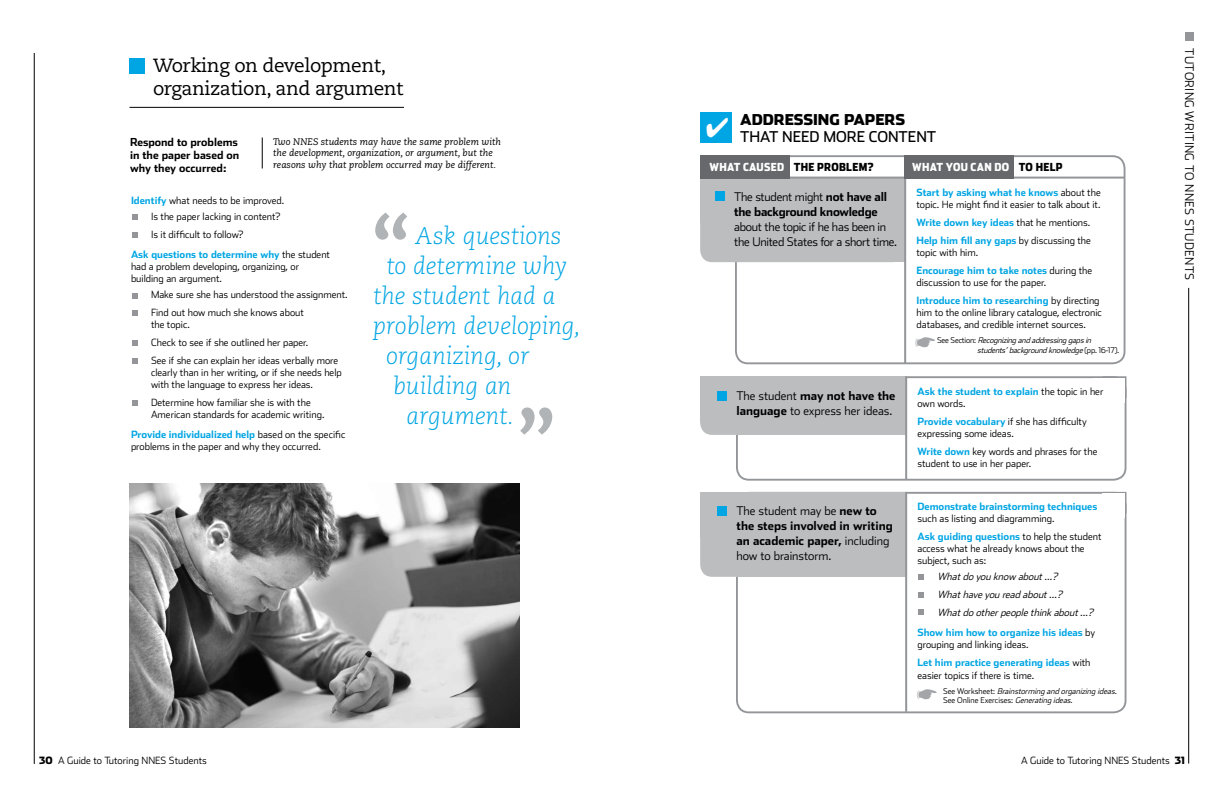
<style>
.page{position:relative;width:1224px;height:792px;background:#fff}
.page>*{position:absolute;margin:0;border:0;box-sizing:border-box;transform-origin:0 0}
.t1{font:700 80px "Caecilia";color:#b1b4b6}
.t2{font:italic 300 24px "Caecilia";color:#00a5e3}
.t3{font:19.1px/22.9px "Caecilia";letter-spacing:-.02em;color:#000}
.t4{font:14.9px "Stainless";color:#000}
.t5{font:900 14.9px "Stainless";color:#000}
.t6{font:700 12px/15px "Stainless";letter-spacing:-.005em;color:#000}
.t7{font:300 12px/15px "Stainless";letter-spacing:-.02em;color:#000}
.t8{font:300 12px/15px "Stainless";color:#000}
.t9{font:700 11px/13px "Stainless";color:#000;text-align:justify}
.t10{font:900 11px "Stainless Cond";color:#fff}
.t11{font:900 11px "Stainless Cond";color:#000}
.t12{font:300 10px/12px "Stainless";color:#000}
.t13{font:700 10px/18px "Stainless";color:#00a5e3}
.t14{font:italic 300 10px/18px "Stainless";color:#000}
.t15{font:italic 9.5px/11.5px "Caecilia";color:#000}
.t16{font:italic 300 8px/9.6px "Stainless";color:#000}
.s1{font-weight:700;color:#00a5e3}
.s2{font-weight:300}
.s3{font-weight:700}
.s4{font-weight:300;color:#000}
.s5{font-style:normal}
.s6{font-weight:900}
</style>
<div class="page">
<div style="left:735px;top:155px;width:390px;height:209px;border:2px solid #939598;border-radius:12px"></div>
<div style="left:700px;top:177px;width:205px;height:85px;background:#bcbdbf;border-radius:12px"></div>
<div style="left:700px;top:177px;width:205px;height:46px;background:#bcbdbf"></div>
<div style="left:735px;top:177px;width:170px;height:85px;background:#bcbdbf"></div>
<hr style="left:700px;top:177px;width:424px;height:2px;background:#939598">
<hr style="left:904px;top:177px;width:2px;height:186px;background:#939598">
<div style="left:715px;top:191px;width:10px;height:10px;background:#00a5e3"></div>
<div style="left:1185px;top:32px;width:9px;height:9px;background:#939598"></div>
<hr style="left:1188px;top:288px;width:1px;height:476px;background:#000">
<div style="left:736px;top:376px;width:390px;height:105px;border:2px solid #939598;border-radius:12px"></div>
<div style="left:700px;top:376px;width:206px;height:59px;background:#bcbdbf;border-radius:12px"></div>
<div style="left:700px;top:376px;width:206px;height:46px;background:#bcbdbf"></div>
<div style="left:736px;top:376px;width:170px;height:59px;background:#bcbdbf"></div>
<hr style="left:905px;top:376px;width:2px;height:103px;background:#939598">
<div style="left:717px;top:391px;width:10px;height:9px;background:#00a5e3"></div>
<div style="left:700px;top:112px;width:31px;height:31px;background:#00a5e3"></div>
<div style="left:1103px;top:376px;width:23px;height:22px;border:2px solid #939598"></div>
<div style="left:1093px;top:378px;width:32px;height:24px;background:#fff"></div>
<div style="left:736px;top:492px;width:390px;height:221px;border:2px solid #939598;border-radius:12px"></div>
<div style="left:700px;top:492px;width:206px;height:85px;background:#bcbdbf;border-radius:12px"></div>
<div style="left:700px;top:492px;width:206px;height:46px;background:#bcbdbf"></div>
<div style="left:736px;top:492px;width:170px;height:85px;background:#bcbdbf"></div>
<hr style="left:905px;top:492px;width:2px;height:220px;background:#939598">
<svg style="left:918px;top:592px;width:6px;height:6px"></svg>
<svg style="left:918px;top:609px;width:6px;height:6px"></svg>
<svg style="left:918px;top:574px;width:6px;height:6px"></svg>
<div style="left:717px;top:506px;width:10px;height:10px;background:#00a5e3"></div>
<div style="left:1098px;top:494px;width:26px;height:24px;background:#fff"></div>
<div style="left:1103px;top:492px;width:23px;height:22px;border:2px solid #939598"></div>
<div style="left:1102px;top:494px;width:23px;height:24px;background:#fff"></div>
<hr style="left:130px;top:107px;width:274px;height:1px;background:#000">
<div style="left:129px;top:58px;width:15px;height:16px;background:#00a5e3"></div>
<hr style="left:262px;top:137px;width:1px;height:31px;background:#000">
<svg style="left:132px;top:214px;width:6px;height:6px"></svg>
<svg style="left:132px;top:232px;width:6px;height:6px"></svg>
<svg style="left:132px;top:293px;width:6px;height:6px"></svg>
<svg style="left:132px;top:310px;width:6px;height:6px"></svg>
<svg style="left:132px;top:340px;width:6px;height:6px"></svg>
<svg style="left:132px;top:358px;width:6px;height:6px"></svg>
<svg style="left:132px;top:400px;width:6px;height:6px"></svg>
<img style="left:129px;top:483px;width:390px;height:245px">
<hr style="left:34px;top:53px;width:1px;height:711px;background:#000">
<div style="left:700px;top:155px;width:90px;height:24px;background:#67686b"></div>
<div style="left:904px;top:155px;width:110px;height:24px;background:#67686b"></div>
<h3 class="t3" style="left:153px;top:54px;width:252px">Working on development, organization, and argument</h3>
<p class="t15" style="left:273px;top:136px;width:229px">Two NNES students may have the same problem with the development, organization, or argument, but the reasons why that problem occurred may be different.</p>
<p class="t9" style="left:130px;top:135px;width:111px">Respond to problems in the paper based on why they occurred:</p>
<p class="t12" style="left:151px;top:192px;width:135px;line-height:16px;text-indent:-20px"><span class="s1">Identify</span> what needs to be improved.<br>Is the paper lacking in content?</p>
<p class="t12" style="left:131px;top:224px;width:201px;line-height:20px;text-indent:20px">Is it difficult to follow?<br><span class="s1">Ask questions to determine why</span> the student</p>
<p class="t12" style="left:131px;top:260px;width:170px">had a problem developing, organizing, or building an argument.</p>
<p class="t12" style="left:151px;top:285px;width:198px;line-height:18px">Make sure she has understood the assignment.<br>Find out how much she knows about</p>
<p class="t12" style="left:151px;top:315px;width:189px;line-height:18px">the topic.<br>Check to see if she outlined her paper.<br>See if she can explain her ideas verbally more</p>
<p class="t12" style="left:151px;top:366px;width:192px">clearly than in her writing, or if she needs help with the language to express her ideas.</p>
<p class="t12" style="left:151px;top:396px;width:175px">Determine how familiar she is with the<br>American standards for academic writing.</p>
<p class="t12" style="left:131px;top:428px;width:216px"><span class="s1">Provide individualized help</span> based on the specific problems in the paper and why they occurred.</p>
<h1 class="t1" style="left:372px;top:200px;width:40px">“</h1>
<h2 class="t2" style="left:415px;top:222px;width:148px">Ask questions</h2>
<h2 class="t2" style="left:386px;top:252px;width:183px">to determine why</h2>
<h2 class="t2" style="left:373px;top:282px;width:184px">the student had a</h2>
<h2 class="t2" style="left:373px;top:312px;width:209px">problem developing,</h2>
<h2 class="t2" style="left:386px;top:342px;width:144px">organizing, or</h2>
<h2 class="t2" style="left:393px;top:372px;width:120px">building an</h2>
<h2 class="t2" style="left:406px;top:402px;width:109px">argument.</h2>
<h1 class="t1" style="left:517px;top:395px;width:40px">”</h1>
<h3 class="t5" style="left:740px;top:110px;width:167px">ADDRESSING PAPERS</h3>
<h3 class="t4" style="left:706px;top:128px;width:45px"><sup>✔</sup> THAT</h3>
<h3 class="t4" style="left:782px;top:128px;width:10px">NEE</h3>
<h3 class="t4" style="left:810px;top:128px;width:89px">D MORE CONTENT</h3>
<p class="t10" style="left:710px;top:160px;width:18px">WHAT</p>
<p class="t10" style="left:743px;top:160px;width:8px">CAUSED</p>
<p class="t11" style="left:794px;top:160px;width:8px">THE</p>
<p class="t11" style="left:817px;top:160px;width:16px">PROBLEM</p>
<p class="t11" style="left:868px;top:160px;width:8px">?</p>
<p class="t10" style="left:912px;top:160px;width:9px">WHAT</p>
<p class="t10" style="left:946px;top:160px;width:33px">YOU CAN</p>
<p class="t10" style="left:994px;top:160px;width:8px">DO</p>
<p class="t11" style="left:1019px;top:160px;width:25px">TO HEL</p>
<p class="t11" style="left:1056px;top:160px;width:8px">P</p>
<p class="t6" style="left:734px;top:189px;width:154px"><span class="s2">The student might</span> not have all the background knowledge</p>
<p class="t7" style="left:734px;top:219px;width:164px">about the topic if he has been in the United States for a short time.</p>
<p class="t8" style="left:736px;top:388px;width:161px">The student <span class="s3">may not have the language</span> to express her ideas.</p>
<p class="t12" style="left:916px;top:186px;width:186px"><span class="s1">Start by asking what he knows</span> about the topic. He might find it easier to talk about it.</p>
<p class="t13" style="left:916px;top:213px;width:176px">Write down key ideas <span class="s4">that he mentions.<br></span>Help him fill any gaps <span class="s4">by discussing the</span></p>
<p class="t13" style="left:916px;top:243px;width:177px"><span class="s4">topic with him.<br></span>Encourage him to take notes <span class="s4">during the</span></p>
<p class="t12" style="left:916px;top:273px;width:185px;line-height:18px">discussion to use for the paper.<br><span class="s1">Introduce him to researching</span> by directing</p>
<p class="t12" style="left:916px;top:306px;width:187px">him to the online library catalogue, electronic databases, and credible internet sources.</p>
<p class="t16" style="left:977px;top:336px;width:146px;text-indent:-40px"><span class="s5">S e e S e c t i o n :</span> Recognizingandaddressinggapsin students’backgroundknowledge<span class="s5">( p p . 1 6 - 1 7 )</span> .</p>
<p class="t13" style="left:918px;top:385px;width:187px;line-height:12px">Ask the student to explain <span class="s4">the topic in her own words.</span></p>
<p class="t12" style="left:918px;top:415px;width:171px"><span class="s1">Provide vocabulary</span> if she has difficulty expressing some ideas.</p>
<p class="t12" style="left:918px;top:445px;width:181px"><span class="s1">Write down</span> key words and phrases for the student to use in her paper.</p>
<p class="t6" style="left:736px;top:503px;width:158px"><span class="s2">The student may be</span> new to the steps involved in writing an academic paper, <span class="s2">including how to brainstorm.</span></p>
<p class="t13" style="left:918px;top:497px;width:185px">Demonstrate brainstorming techniques,</p>
<p class="t12" style="left:918px;top:510px;width:186px;line-height:18px">such as listing and diagramming.<br><span class="s1">Ask guiding questions</span> to help the student</p>
<p class="t12" style="left:918px;top:543px;width:169px">access what he already knows about the subject, such as:</p>
<p class="t14" style="left:938px;top:568px;width:160px">Whatdo you know about…?<br>Whathaveyou read about…?<br>Whatdo otherpeoplethinkabout…?</p>
<p class="t13" style="left:918px;top:626px;width:179px;line-height:12px">Show him how to organize his ideas <span class="s4">by grouping and linking ideas.</span></p>
<p class="t12" style="left:918px;top:656px;width:175px;line-height:13px"><span class="s1">Let him practice generating ideas</span> with easier topics if there is time.</p>
<p class="t16" style="left:943px;top:686px;width:177px"><span class="s5">S e e Wo r k s h e e t :</span> Brainstorming and organizing ideas.<br><span class="s5">See Online Exercises:</span> Generating ideas.</p>
<p class="t7" style="left:1197px;top:48px;width:232px;rotate:90deg">tutoringwritingtonnesstudents</p>
<p class="t12" style="left:39px;top:754px;width:169px"><span class="s6">30</span> A Guide to Tutoring NNES Students</p>
<p class="t12" style="left:1021px;top:754px;width:165px">A Guide to Tutoring NNES Students <span class="s6">31</span></p>
</div>
